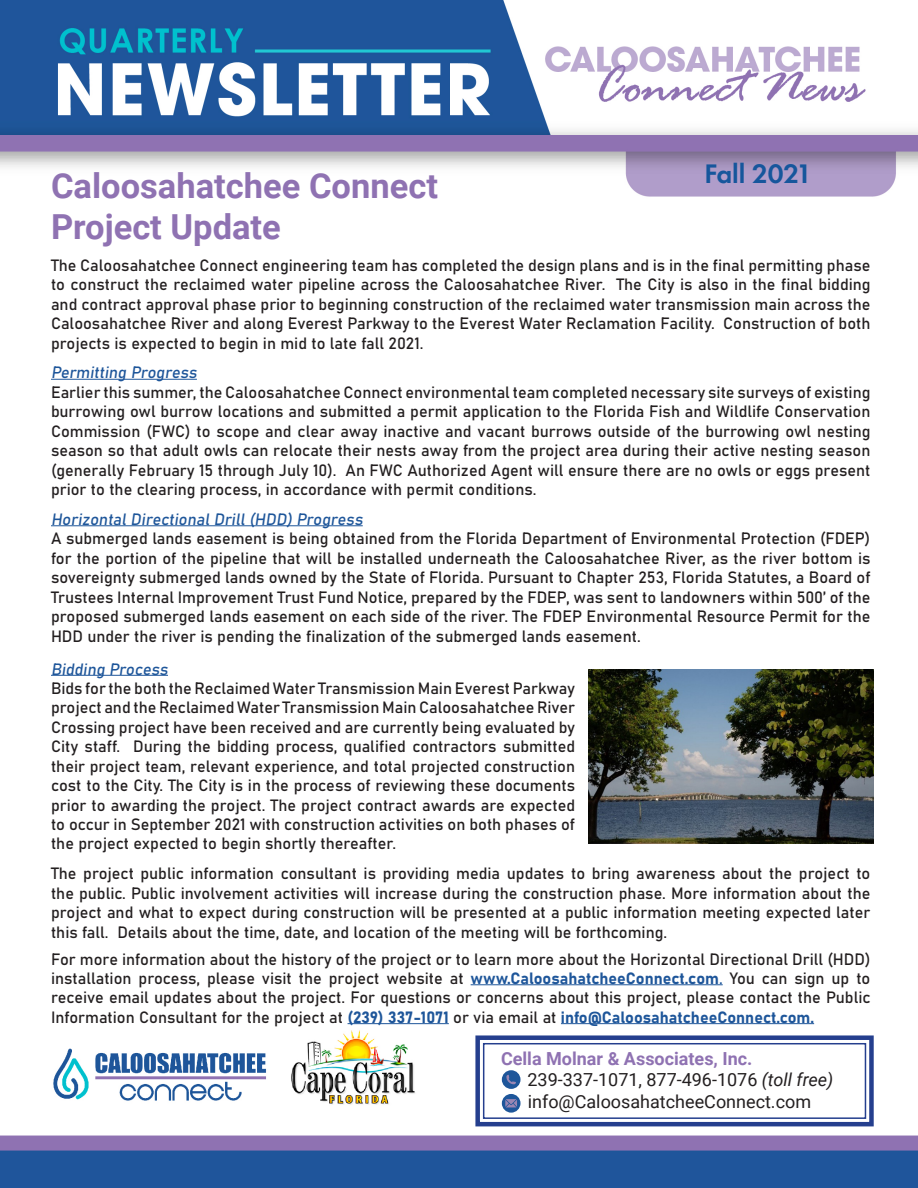
<style>
.page{position:relative;width:918px;height:1188px;background:#fff}
.page>*{position:absolute;margin:0;border:0;box-sizing:border-box;transform-origin:0 0}
.t1{font:700 34.5px/41.4px "Roboto";color:#8f72b2}
.t2{font:600 27.9px "Futura PT";color:#16569c}
.t3{font:18px "Roboto";color:#231f20}
.t4{font:700 18px "Roboto";color:#8f72b2}
.t5{font:16.2px/19.5px "Bahnschrift";color:#231f20;text-align:justify}
.t6{font:16.2px "Bahnschrift";color:#1e569a}
.s1{color:#1e569a}
.s2{font-style:italic}
</style>
<div class="page">
<img style="left:0;top:0;width:918px;height:1188px">
<hr style="left:51px;top:379px;width:146px;height:1px;background:#1e569a">
<hr style="left:51px;top:526px;width:312px;height:1px;background:#1e569a">
<hr style="left:51px;top:675px;width:117px;height:1px;background:#1e569a">
<hr style="left:471px;top:985px;width:252px;height:1px;background:#1e569a">
<hr style="left:348px;top:1023px;width:101px;height:1px;background:#1e569a">
<hr style="left:561px;top:1023px;width:253px;height:1px;background:#1e569a">
<svg style="left:473px;top:1033px;width:403px;height:96px"></svg>
<img style="left:589px;top:670px;width:285px;height:174px">
<p class="t1" style="left:51px;top:164px;width:389px">Caloosahatchee Connect<br>Project Update</p>
<p class="t2" style="left:704px;top:156px;width:110px">Fall 2021</p>
<p class="t5" style="left:51px;top:254px;width:821px">The Caloosahatchee Connect engineering team has completed the design plans and is in the final permitting phase to construct the reclaimed water pipeline across the Caloosahatchee River. The City is also in the final bidding and contract approval phase prior to beginning construction of the reclaimed water transmission main across the Caloosahatchee River and along Everest Parkway to the Everest Water Reclamation Facility. Construction of both projects is expected to begin in mid to late fall 2021.</p>
<p class="t6" style="left:51px;top:360px;width:151px">Permitting Progress</p>
<p class="t5" style="left:51px;top:381px;width:821px">Earlier this summer, the Caloosahatchee Connect environmental team completed necessary site surveys of existing burrowing owl burrow locations and submitted a permit application to the Florida Fish and Wildlife Conservation Commission (FWC) to scope and clear away inactive and vacant burrows outside of the burrowing owl nesting season so that adult owls can relocate their nests away from the project area during their active nesting season (generally February 15 through July 10). An FWC Authorized Agent will ensure there are no owls or eggs present prior to the clearing process, in accordance with permit conditions.</p>
<p class="t6" style="left:51px;top:507px;width:316px">Horizontal Directional Drill (HDD) Progress</p>
<p class="t5" style="left:51px;top:528px;width:821px">A submerged lands easement is being obtained from the Florida Department of Environmental Protection (FDEP) for the portion of the pipeline that will be installed underneath the Caloosahatchee River, as the river bottom is sovereignty submerged lands owned by the State of Florida. Pursuant to Chapter 253, Florida Statutes, a Board of Trustees Internal Improvement Trust Fund Notice, prepared by the FDEP, was sent to landowners within 500’ of the proposed submerged lands easement on each side of the river. The FDEP Environmental Resource Permit for the HDD under the river is pending the finalization of the submerged lands easement.</p>
<p class="t6" style="left:51px;top:657px;width:122px">Bidding Process</p>
<p class="t5" style="left:51px;top:677px;width:526px">Bids for the both the Reclaimed Water Transmission Main Everest Parkway project and the Reclaimed Water Transmission Main Caloosahatchee River Crossing project have been received and are currently being evaluated by City staff. During the bidding process, qualified contractors submitted their project team, relevant experience, and total projected construction cost to the City. The City is in the process of reviewing these documents prior to awarding the project. The project contract awards are expected to occur in September 2021 with construction activities on both phases of the project expected to begin shortly thereafter.</p>
<p class="t5" style="left:51px;top:863px;width:821px">The project public information consultant is providing media updates to bring awareness about the project to the public. Public involvement activities will increase during the construction phase. More information about the project and what to expect during construction will be presented at a public information meeting expected later this fall. Details about the time, date, and location of the meeting will be forthcoming.</p>
<p class="t5" style="left:51px;top:948px;width:821px">For more information about the history of the project or to learn more about the Horizontal Directional Drill (HDD) installation process, please visit the project website at <span class="s1">www.CaloosahatcheeConnect.com.</span> You can sign up to receive email updates about the project. For questions or concerns about this project, please contact the Public Information Consultant for the project at <span class="s1">(239) 337-1071</span> or via email at <span class="s1">info@CaloosahatcheeConnect.com.</span></p>
<p class="t4" style="left:501px;top:1046px;width:253px">Cella Molnar &amp; Associates, Inc.</p>
<p class="t3" style="left:528px;top:1067px;width:307px">239-337-1071, 877-496-1076 <span class="s2">(toll free)</span></p>
<p class="t3" style="left:528px;top:1089px;width:285px">info@CaloosahatcheeConnect.com</p>
</div>
